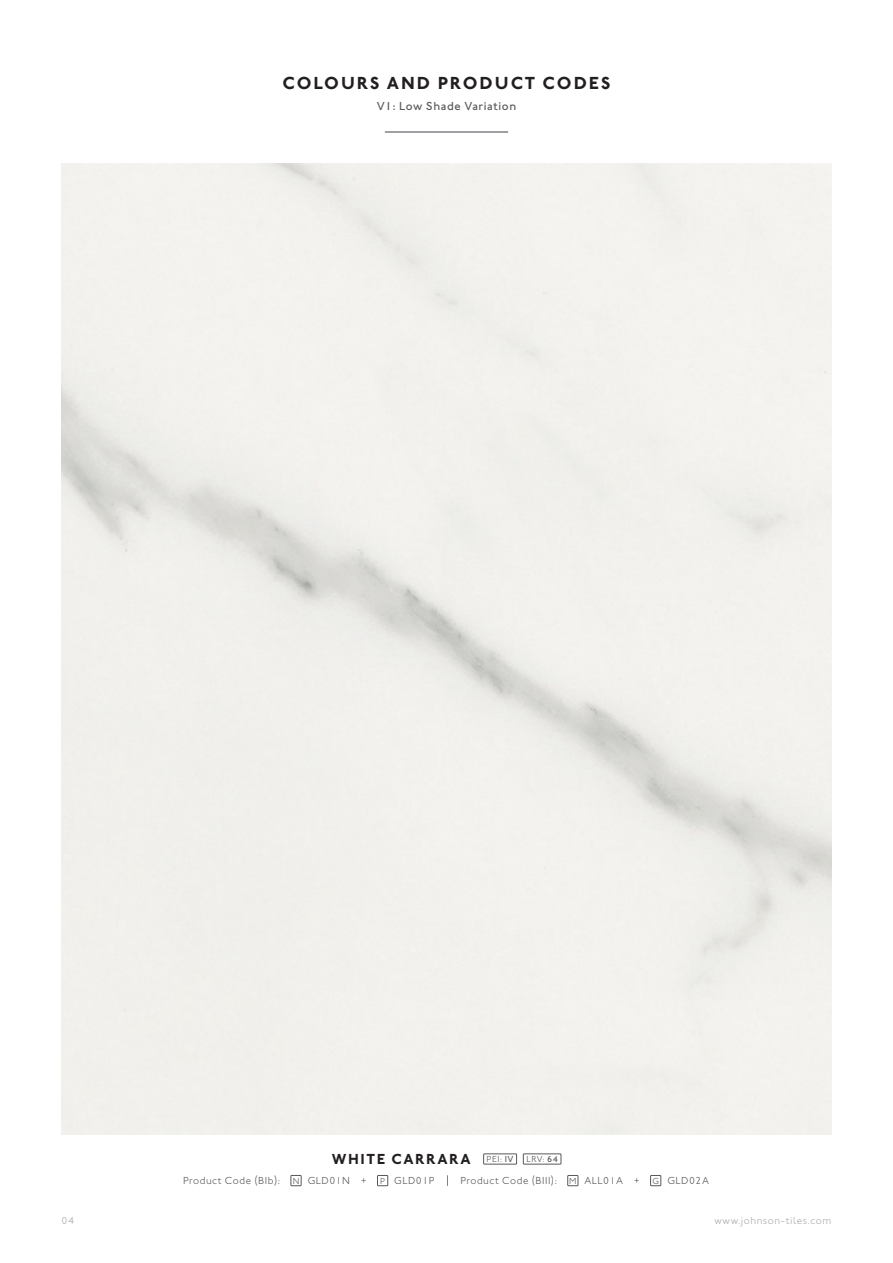
<style>
.page{position:relative;width:893px;height:1263px;background:#fff}
.page>*{position:absolute;margin:0;border:0;box-sizing:border-box;transform-origin:0 0}
.t1{font:700 18px "Johnston ITC Std";letter-spacing:.11em;color:#231f20}
.t2{font:700 15px "Johnston ITC Std";letter-spacing:.105em;color:#231f20}
.t3{font:500 12px "Johnston ITC Std";letter-spacing:.05em;color:#57585a}
.t4{font:300 10.5px "Johnston ITC Std";letter-spacing:.05em;color:#57585a}
.t5{font:300 10.5px "Johnston ITC Std";letter-spacing:.05em;color:#a8a9ad}
.t6{font:300 9px "Johnston ITC Std";letter-spacing:.06em;color:#57585a}
.s1{font-weight:500}
</style>
<div class="page">
<hr style="left:385px;top:131px;width:123px;height:2px;background:#808285">
<div style="left:291px;top:1175px;width:10px;height:11px;border:1px solid #57585a"></div>
<div style="left:523px;top:1154px;width:38px;height:10px;border:1px solid #57585a"></div>
<div style="left:483px;top:1154px;width:34px;height:10px;border:1px solid #57585a"></div>
<div style="left:567px;top:1175px;width:11px;height:11px;border:1px solid #57585a"></div>
<div style="left:377px;top:1175px;width:11px;height:11px;border:1px solid #57585a"></div>
<div style="left:650px;top:1175px;width:11px;height:11px;border:1px solid #57585a"></div>
<p class="t1" style="left:282px;top:72px;width:330px">COLOURS AND PRODUCT CODES</p>
<p class="t3" style="left:377px;top:99px;width:141px">V1: Low Shade Variation</p>
<p class="t2" style="left:332px;top:1150px;width:140px">WHITE CARRARA</p>
<p class="t6" style="left:487px;top:1154px;width:28px">PEI: <span class="s1">IV</span></p>
<p class="t6" style="left:527px;top:1154px;width:33px">LRV: <span class="s1">64</span></p>
<p class="t4" style="left:183px;top:1174px;width:98px">Product Code (BIb):</p>
<p class="t6" style="left:293px;top:1175px;width:8px">N</p>
<p class="t4" style="left:308px;top:1174px;width:44px">GLD01N</p>
<p class="t4" style="left:361px;top:1174px;width:7px">+</p>
<p class="t6" style="left:380px;top:1175px;width:6px">P</p>
<p class="t4" style="left:394px;top:1174px;width:42px">GLD01P</p>
<p class="t4" style="left:460px;top:1174px;width:98px">Product Code (BIII):</p>
<p class="t6" style="left:569px;top:1175px;width:9px">M</p>
<p class="t4" style="left:585px;top:1174px;width:40px">ALL01A</p>
<p class="t4" style="left:634px;top:1174px;width:7px">+</p>
<p class="t6" style="left:652px;top:1175px;width:8px">G</p>
<p class="t4" style="left:667px;top:1174px;width:43px">GLD02A</p>
<p class="t5" style="left:62px;top:1214px;width:14px">04</p>
<p class="t5" style="left:715px;top:1214px;width:118px">www.johnson-tiles.com</p>
</div>
